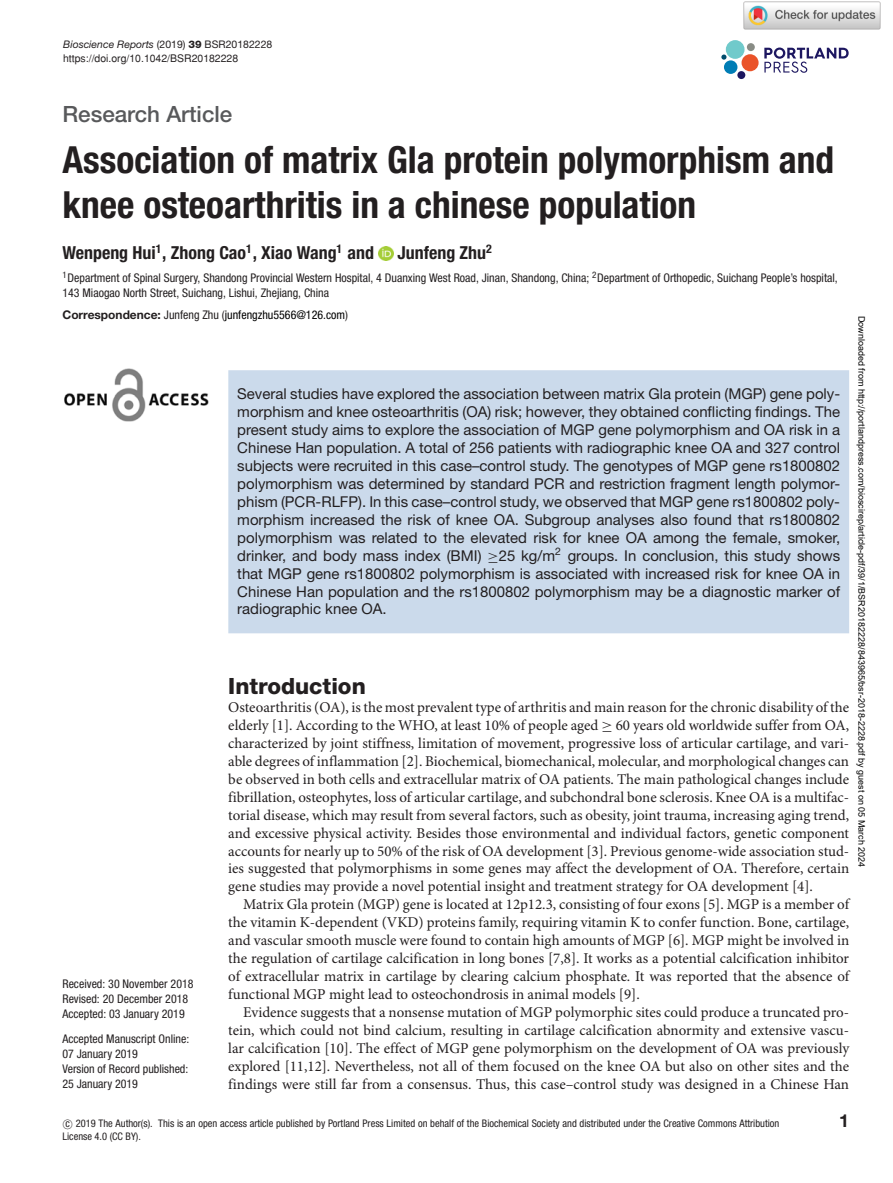
<style>
.page{position:relative;width:893px;height:1183px;background:#fff}
.page>*{position:absolute;margin:0;border:0;box-sizing:border-box;transform-origin:0 0}
.t1{font:700 condensed 37.35px/44.8px "Helvetica Neue LT Std";color:#231f20}
.t2{font:500 22.35px "Helvetica Neue LT Std";color:#58595b}
.t3{font:800 22.35px "Helvetica Neue LT Std";color:#231f20}
.t4{font:700 condensed 18px "Helvetica Neue LT Std";color:#231f20}
.t5{font:700 18px "Helvetica Neue LT Std";color:#231f20}
.t6{font:15px/18px "Minion Pro";color:#231f20;text-align:justify}
.t7{font:15px/18px "Helvetica Neue LT Std";color:#231f20;text-align:justify}
.t8{font:condensed 12px/15px "Helvetica Neue LT Std";color:#231f20}
.t9{font:condensed 12px "Helvetica Neue LT Std";color:#000}
.t10{font:condensed 10.5px/13.5px "Helvetica Neue LT Std";color:#231f20}
.t11{font:italic 10.5px "Helvetica Neue LT Std";color:#231f20}
.t12{font:10.5px "Helvetica";color:#231f20}
.t13{font:9px "Arial";color:#000}
.s1{font-style:normal}
.s2{font-weight:800;font-style:normal}
.s3{font-weight:700;font-stretch:normal;color:#231f20}
.s4{color:#231f20}
.s5{font-family:"MTSY"}
.s6{font-family:"CMSY10";font-stretch:normal}
</style>
<div class="page">
<svg style="left:764px;top:48px;width:85px;height:25px"></svg>
<div style="left:726px;top:40px;width:18px;height:19px;background:#70cacb;border-radius:50%"></div>
<div style="left:741px;top:54px;width:18px;height:17px;background:#ea5329;border-radius:50%"></div>
<div style="left:724px;top:60px;width:13px;height:14px;background:#007db5;border-radius:50%"></div>
<div style="left:737px;top:71px;width:8px;height:8px;background:#1d1760;border-radius:50%"></div>
<div style="left:747px;top:43px;width:8px;height:8px;background:#888c85;border-radius:50%"></div>
<svg style="left:721px;top:54px;width:5px;height:6px"></svg>
<img style="left:378px;top:246px;width:15px;height:15px">
<img style="left:64px;top:368px;width:145px;height:53px">
<div style="left:228px;top:370px;width:621px;height:263px;background:#cbdaeb"></div>
<img style="left:743px;top:1px;width:138px;height:29px">
<p class="t11" style="left:63px;top:40px;width:211px">Bioscience Reports <span class="s1">(2019)</span> <span class="s2">39</span> <span class="s1">BSR20182228</span></p>
<p class="t12" style="left:63px;top:54px;width:177px">https://doi.org/10.1042/BSR20182228</p>
<h2 class="t2" style="left:62px;top:106px;width:171px">Research Article</h2>
<h1 class="t1" style="left:62px;top:140px;width:773px">Association of matrix Gla protein polymorphism and knee osteoarthritis in a chinese population</h1>
<p class="t4" style="left:62px;top:246px;width:313px">Wenpeng Hui<sup>1</sup>, Zhong Cao<sup>1</sup>, Xiao Wang<sup>1</sup> and</p>
<p class="t4" style="left:398px;top:246px;width:96px">Junfeng Zhu<sup>2</sup></p>
<p class="t8" style="left:62px;top:271px;width:777px"><sup>1</sup>Department of Spinal Surgery, Shandong Provincial Western Hospital, 4 Duanxing West Road, Jinan, Shandong, China; <sup>2</sup>Department of Orthopedic, Suichang People’s hospital,<br>143 Miaogao North Street, Suichang, Lishui, Zhejiang, China</p>
<p class="t9" style="left:62px;top:310px;width:287px"><span class="s3">Correspondence:</span> <span class="s4">Junfeng Zhu (</span>junfengzhu5566@126.com<span class="s4">)</span></p>
<p class="t13" style="left:865px;top:316px;width:553px;rotate:90deg">Downloaded from http://portlandpress.com/bioscirep/article-pdf/39/1/BSR20182228/843965/bsr-2018-2228.pdf by guest on 05 March 2024</p>
<p class="t7" style="left:237px;top:386px;width:604px">Several studies have explored the association between matrix Gla protein (MGP) gene poly&shy;morphism and knee osteoarthritis (OA) risk; however, they obtained conflicting findings. The present study aims to explore the association of MGP gene polymorphism and OA risk in a Chinese Han population. A total of 256 patients with radiographic knee OA and 327 control subjects were recruited in this case–control study. The genotypes of MGP gene rs1800802 polymorphism was determined by standard PCR and restriction fragment length polymor&shy;phism (PCR-RLFP). In this case–control study, we observed that MGP gene rs1800802 poly&shy;morphism increased the risk of knee OA. Subgroup analyses also found that rs1800802 polymorphism was related to the elevated risk for knee OA among the female, smoker, drinker, and body mass index (BMI) <span class="s5">≥</span>25 kg/m<sup>2</sup> groups. In conclusion, this study shows that MGP gene rs1800802 polymorphism is associated with increased risk for knee OA in Chinese Han population and the rs1800802 polymorphism may be a diagnostic marker of radiographic knee OA.</p>
<h2 class="t3" style="left:228px;top:677px;width:139px">Introduction</h2>
<p class="t6" style="left:228px;top:699px;width:622px">Osteoarthritis (OA), is the most prevalent type of arthritis and main reason for the chronic disability of the elderly [1]. According to the WHO, at least 10% of people aged <span class="s5">≥</span> 60 years old worldwide suffer from OA, characterized by joint stiffness, limitation of movement, progressive loss of articular cartilage, and vari&shy;able degrees of inflammation [2]. Biochemical, biomechanical, molecular, and morphological changes can be observed in both cells and extracellular matrix of OA patients. The main pathological changes include fibrillation, osteophytes, loss of articular cartilage, and subchondral bone sclerosis. Knee OA is a multifac&shy;torial disease, which may result from several factors, such as obesity, joint trauma, increasing aging trend, and excessive physical activity. Besides those environmental and individual factors, genetic component accounts for nearly up to 50% of the risk of OA development [3]. Previous genome-wide association stud&shy;ies suggested that polymorphisms in some genes may affect the development of OA. Therefore, certain gene studies may provide a novel potential insight and treatment strategy for OA development [4].</p>
<p class="t6" style="left:228px;top:896px;width:622px;text-indent:15px">Matrix Gla protein (MGP) gene is located at 12p12.3, consisting of four exons [5]. MGP is a member of the vitamin K-dependent (VKD) proteins family, requiring vitamin K to confer function. Bone, cartilage, and vascular smooth muscle were found to contain high amounts of MGP [6]. MGP might be involved in the regulation of cartilage calcification in long bones [7,8]. It works as a potential calcification inhibitor of extracellular matrix in cartilage by clearing calcium phosphate. It was reported that the absence of functional MGP might lead to osteochondrosis in animal models [9].</p>
<p class="t6" style="left:228px;top:1004px;width:622px;text-indent:15px">Evidence suggests that a nonsense mutation of MGP polymorphic sites could produce a truncated pro&shy;tein, which could not bind calcium, resulting in cartilage calcification abnormity and extensive vascu&shy;lar calcification [10]. The effect of MGP gene polymorphism on the development of OA was previously explored [11,12]. Nevertheless, not all of them focused on the knee OA but also on other sites and the findings were still far from a consensus. Thus, this case–control study was designed in a Chinese Han</p>
<p class="t10" style="left:62px;top:1117px;width:718px"><span class="s6">-</span>c 2019 The Author(s). This is an open access article published by Portland Press Limited on behalf of the Biochemical Society and distributed under the Creative Commons Attribution<br>License 4.0 (CC BY).</p>
<p class="t5" style="left:839px;top:1113px;width:11px">1</p>
<p class="t8" style="left:62px;top:976px;width:133px">Received: 30 November 2018<br>Revised: 20 December 2018<br>Accepted: 03 January 2019</p>
<p class="t8" style="left:62px;top:1032px;width:128px">Accepted Manuscript Online:<br>07 January 2019<br>Version of Record published:<br>25 January 2019</p>
</div>
